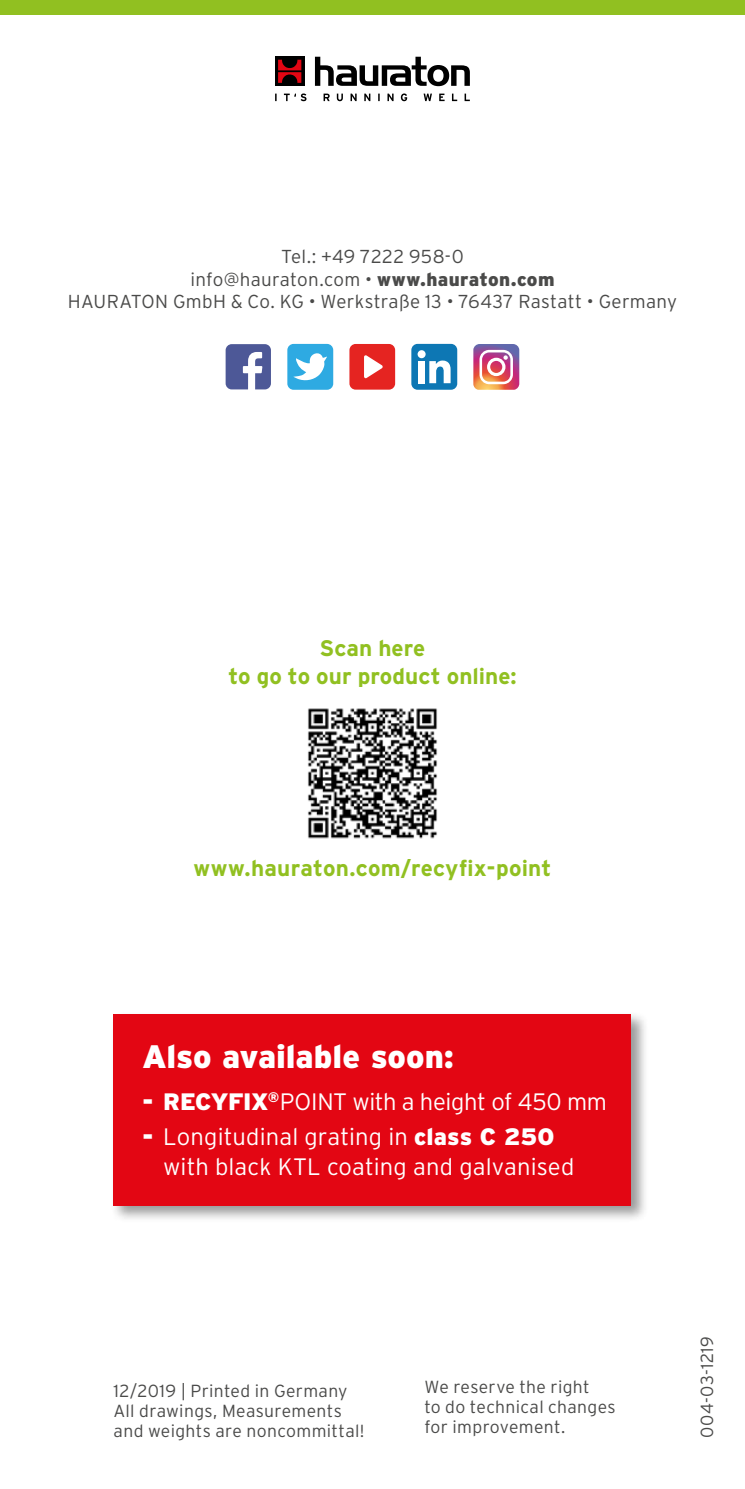
<style>
.page{position:relative;width:745px;height:1489px;background:#fff}
.page>*{position:absolute;margin:0;border:0;box-sizing:border-box;transform-origin:0 0}
.t1{font:900 32.5px "Interstate";letter-spacing:-.005em;color:#fff}
.t2{font:300 23.75px/30px "Interstate";color:#fff}
.t3{font:700 22.5px/27.5px "Interstate";letter-spacing:.005em;color:#91c021;text-align:center}
.t4{font:300 18.75px/22.5px "Interstate";letter-spacing:.015em;color:#4a4a49;text-align:center}
.t5{font:300 17.5px/20px "Interstate";letter-spacing:.02em;color:#4a4a49}
.s1{font-weight:900}
</style>
<div class="page">
<svg style="left:225px;top:344px;width:46px;height:45px"></svg>
<svg style="left:473px;top:344px;width:46px;height:46px"></svg>
<div style="left:349px;top:344px;width:46px;height:45px;background:#e52421;border-radius:6px"></div>
<svg style="left:364px;top:355px;width:18px;height:23px"></svg>
<div style="left:411px;top:344px;width:46px;height:46px;background:#0d77b4;border-radius:6px"></div>
<div style="left:418px;top:361px;width:7px;height:22px;background:#fff"></div>
<svg style="left:429px;top:360px;width:21px;height:23px"></svg>
<div style="left:417px;top:350px;width:8px;height:8px;background:#fff;border-radius:50%"></div>
<div style="left:287px;top:344px;width:46px;height:46px;background:#2eaae2;border-radius:6px"></div>
<svg style="left:293px;top:353px;width:34px;height:28px"></svg>
<div style="left:110px;top:1011px;width:538px;height:212px;background:#000;opacity:.4"></div>
<div style="left:113px;top:1013px;width:518px;height:192px;background:#e30613"></div>
<svg style="left:275px;top:57px;width:29px;height:29px"></svg>
<svg style="left:278px;top:60px;width:23px;height:23px"></svg>
<svg style="left:315px;top:57px;width:154px;height:29px"></svg>
<svg style="left:275px;top:93px;width:194px;height:8px"></svg>
<img style="left:307px;top:708px;width:131px;height:131px">
<div style="left:0;top:0;width:744px;height:15px;background:#91c021"></div>
<p class="t4" style="left:68px;top:245px;width:610px">Tel.: +49 7222 958-0<br>info@hauraton.com • <span class="s1">www.hauraton.com<br></span>HAURATON GmbH &amp; Co. KG • Werkstraße 13 • 76437 Rastatt • Germany</p>
<p class="t3" style="left:228px;top:634px;width:289px">Scan here<br>to go to our product online:</p>
<p class="t3" style="left:193px;top:854px;width:359px">www.hauraton.com/recyfix-point</p>
<h1 class="t1" style="left:142px;top:1038px;width:313px">Also available soon:</h1>
<h2 class="t2" style="left:142px;top:1086px;width:466px"><span class="s1">- RECYFIX</span><sup>®</sup>POINT with a height of 450 mm</h2>
<h2 class="t2" style="left:163px;top:1121px;width:412px;text-indent:-21px"><span class="s1">-</span> Longitudinal grating in <span class="s1">class C 250 </span>with black KTL coating and galvanised</h2>
<p class="t5" style="left:113px;top:1380px;width:252px">12/2019 | Printed in Germany<br>All drawings, Measurements and weights are noncommittal!</p>
<p class="t5" style="left:424px;top:1376px;width:193px">We reserve the right<br>to do technical changes for improvement.</p>
<p class="t5" style="left:696px;top:1437px;width:103px;rotate:-90deg">004-03-1219</p>
</div>
